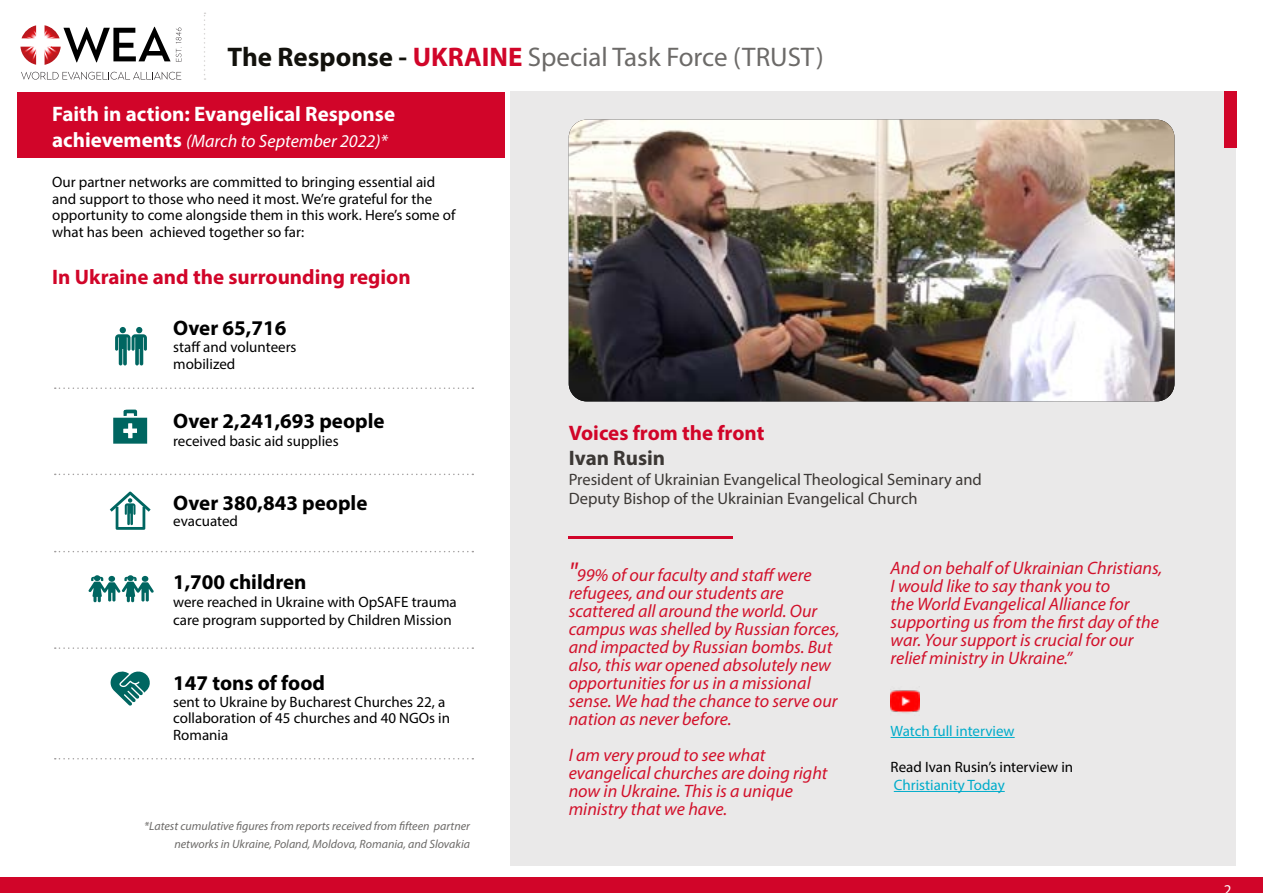
<style>
.page{position:relative;width:1263px;height:893px;background:#fff}
.page>*{position:absolute;margin:0;border:0;box-sizing:border-box;transform-origin:0 0}
.t1{font:27px "Myriad Pro";color:#6c6a68}
.t2{font:700 21px "Myriad Pro";color:#000}
.t3{font:700 21px "Myriad Pro";color:#d10529}
.t4{font:700 21px "Myriad Pro";color:#fff}
.t5{font:700 21px "Myriad Pro";color:#3c3835}
.t6{font:italic 18px/18px "Myriad Pro";color:#d2112b}
.t7{font:italic 18px "Myriad Pro";color:#fff}
.t8{font:16.5px/19.8px "Myriad Pro";color:#3c3835}
.t9{font:15px/16.5px "Myriad Pro";color:#000}
.t10{font:15px "Myriad Pro";color:#00acca}
.t11{font:15px "Myriad Pro";color:#fff}
.t12{font:italic 12px/18px "Myriad Pro";color:#6c6a68;text-align:right}
.s1{font-weight:700;color:#12110c}
.s2{font-weight:700;color:#d10529}
.s3{font-weight:700;font-style:normal;font-size:21px}
.s4{font-size:27px}
</style>
<div class="page">
<div style="left:17px;top:93px;width:487px;height:65px;background:#d10529"></div>
<div style="left:510px;top:91px;width:726px;height:775px;background:#eae9e9"></div>
<div style="left:0;top:877px;width:1263px;height:16px;background:#d10529"></div>
<svg style="left:204px;top:13px;width:1px;height:67px"></svg>
<svg style="left:55px;top:474px;width:418px;height:1px"></svg>
<svg style="left:55px;top:647px;width:418px;height:2px"></svg>
<svg style="left:55px;top:758px;width:418px;height:1px"></svg>
<svg style="left:113px;top:410px;width:34px;height:34px"></svg>
<svg style="left:110px;top:491px;width:41px;height:39px"></svg>
<svg style="left:110px;top:671px;width:40px;height:35px"></svg>
<hr style="left:569px;top:536px;width:164px;height:3px;background:#d10529">
<svg style="left:115px;top:327px;width:32px;height:38px"></svg>
<svg style="left:55px;top:387px;width:418px;height:2px"></svg>
<svg style="left:88px;top:575px;width:66px;height:27px"></svg>
<svg style="left:21px;top:72px;width:160px;height:8px"></svg>
<svg style="left:20px;top:25px;width:162px;height:40px"></svg>
<div style="left:1224px;top:91px;width:12px;height:57px;background:#d10529"></div>
<hr style="left:890px;top:737px;width:125px;height:1px;background:#00acca">
<hr style="left:894px;top:791px;width:111px;height:1px;background:#00acca">
<img style="left:569px;top:120px;width:605px;height:281px">
<svg style="left:55px;top:551px;width:418px;height:1px"></svg>
<img style="left:891px;top:690px;width:28px;height:23px">
<h1 class="t1" style="left:228px;top:40px;width:598px"><span class="s1">The Response -</span> <span class="s2">UKRAINE</span> Special Task Force (TRUST)</h1>
<p class="t4" style="left:52px;top:101px;width:344px">Faith in action: Evangelical Response</p>
<p class="t7" style="left:52px;top:129px;width:337px"><span class="s3">achievements</span> (March to September 2022)*</p>
<p class="t9" style="left:52px;top:174px;width:405px">Our partner networks are committed to bringing essential aid and support to those who need it most. We’re grateful for the opportunity to come alongside them in this work. Here’s some of what has been achieved together so far:</p>
<p class="t3" style="left:52px;top:263px;width:360px">In Ukraine and the surrounding region</p>
<p class="t2" style="left:173px;top:314px;width:115px">Over 65,716</p>
<p class="t9" style="left:173px;top:339px;width:125px">staff and volunteers mobilized</p>
<p class="t2" style="left:173px;top:407px;width:213px">Over 2,241,693 people</p>
<p class="t9" style="left:173px;top:432px;width:167px">received basic aid supplies</p>
<p class="t2" style="left:173px;top:489px;width:196px">Over 380,843 people</p>
<p class="t9" style="left:173px;top:512px;width:66px">evacuated</p>
<p class="t2" style="left:173px;top:568px;width:135px">1,700 children</p>
<p class="t9" style="left:173px;top:593px;width:285px;line-height:18px">were reached in Ukraine with OpSAFE trauma care program supported by Children Mission</p>
<p class="t2" style="left:173px;top:669px;width:153px">147 tons of food</p>
<p class="t9" style="left:173px;top:693px;width:278px">sent to Ukraine by Bucharest Churches 22, a collaboration of 45 churches and 40 NGOs in<br>Romania</p>
<p class="t12" style="left:144px;top:817px;width:327px">*Latest cumulative figures from reports received from fifteen partner networks in Ukraine, Poland, Moldova, Romania, and Slovakia</p>
<p class="t3" style="left:569px;top:419px;width:197px">Voices from the front</p>
<p class="t5" style="left:569px;top:444px;width:98px">Ivan Rusin</p>
<p class="t8" style="left:569px;top:469px;width:415px">President of Ukrainian Evangelical Theological Seminary and<br>Deputy Bishop of the Ukrainian Evangelical Church</p>
<p class="t6" style="left:569px;top:565px;width:272px"><span class="s4">"</span>99% of our faculty and staff were refugees, and our students are scattered all around the world. Our campus was shelled by Russian forces, and impacted by Russian bombs. But also, this war opened absolutely new opportunities for us in a missional sense. We had the chance to serve our nation as never before.</p>
<p class="t6" style="left:569px;top:745px;width:260px">I am very proud to see what evangelical churches are doing right now in Ukraine. This is a unique ministry that we have.</p>
<p class="t6" style="left:890px;top:559px;width:273px">And on behalf of Ukrainian Christians, I would like to say thank you to<br>the World Evangelical Alliance for supporting us from the first day of the war. Your support is crucial for our relief ministry in Ukraine.”</p>
<p class="t10" style="left:890px;top:722px;width:126px">Watch full interview</p>
<p class="t9" style="left:890px;top:758px;width:184px">Read Ivan Rusin’s interview in</p>
<p class="t10" style="left:894px;top:776px;width:112px">Christianity Today</p>
<p class="t11" style="left:1224px;top:881px;width:9px">2</p>
</div>
